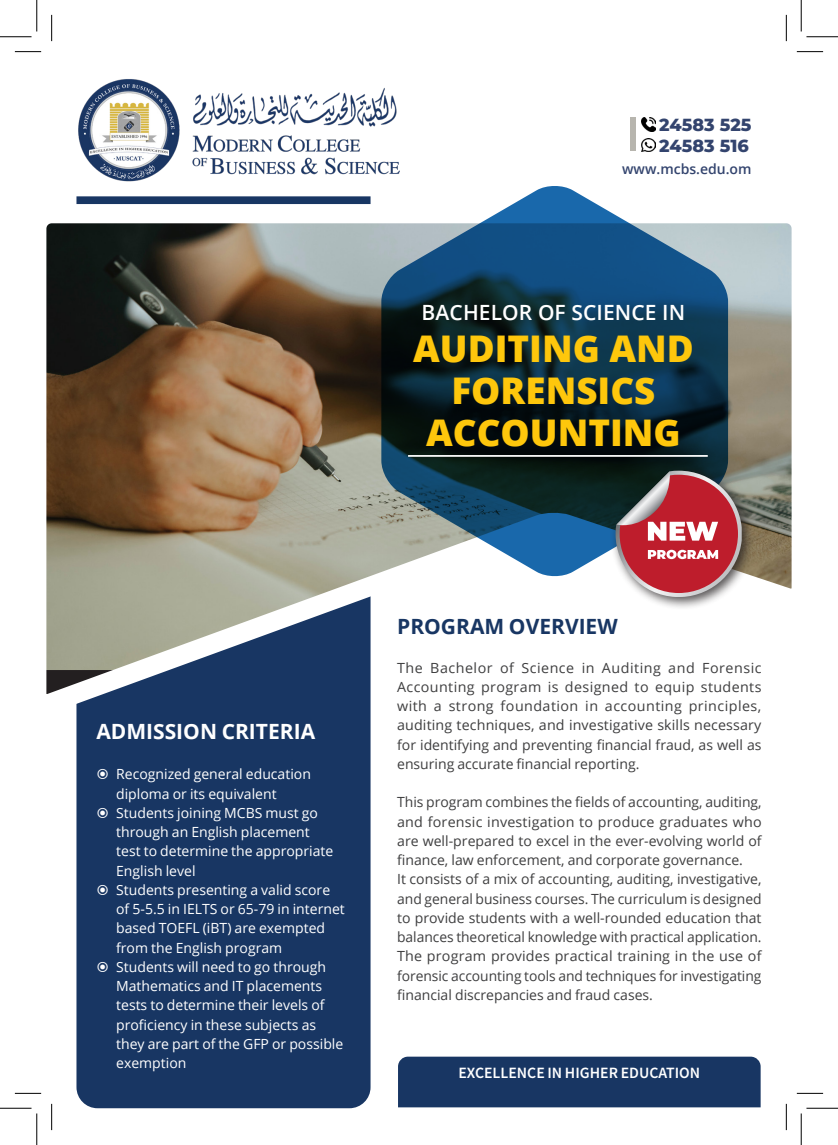
<style>
.page{position:relative;width:838px;height:1145px;background:#fff}
.page>*{position:absolute;margin:0;border:0;box-sizing:border-box;transform-origin:0 0}
.t1{font:800 36.75px/42px "Open Sans";color:#fec70c;text-align:center}
.t2{font:600 21px "Open Sans";letter-spacing:.005em;color:#fff}
.t3{font:700 21px "Open Sans";color:#fff}
.t4{font:700 21px "Open Sans";color:#183663}
.t5{font:800 17.5px "Montserrat";color:#33446e}
.t6{font:600 15.75px "Source Sans Pro";color:#fff}
.t7{font:14px/19.2px "Open Sans";letter-spacing:.01em;color:#3e3e3f;text-align:justify}
.t8{font:14px/19.2px "Open Sans";color:#fff}
.t9{font:14px "Open Sans";letter-spacing:.035em;color:#3e3e3f}
.t10{font:14px "Open Sans";letter-spacing:.03em;color:#3e3e3f}
.t11{font:600 14px "Open Sans";color:#33446e}
</style>
<div class="page">
<div style="left:76px;top:730px;width:294px;height:378px;background:#183663"></div>
<svg style="left:46px;top:196px;width:746px;height:534px"></svg>
<svg style="left:381px;top:186px;width:347px;height:392px;background:#365669"></svg>
<hr style="left:408px;top:455px;width:299px;height:2px;background:#fff">
<img style="left:78px;top:79px;width:322px;height:103px">
<img style="left:641px;top:118px;width:14px;height:13px">
<img style="left:641px;top:138px;width:14px;height:14px">
<div style="left:630px;top:117px;width:5px;height:34px;background:#b7b5ae"></div>
<div style="left:398px;top:1057px;width:362px;height:50px;background:#183663"></div>
<div style="left:609px;top:465px;width:145px;height:145px;background:#231f20;opacity:.75"></div>
<svg style="left:615px;top:471px;width:126px;height:126px;background:#b05e66"></svg>
<svg style="left:15px;top:51px;width:26px;height:1px"></svg>
<svg style="left:796px;top:51px;width:27px;height:1px"></svg>
<svg style="left:15px;top:1093px;width:26px;height:1px"></svg>
<svg style="left:796px;top:1093px;width:27px;height:1px"></svg>
<svg style="left:51px;top:15px;width:1px;height:26px"></svg>
<svg style="left:51px;top:1104px;width:1px;height:26px"></svg>
<svg style="left:786px;top:15px;width:1px;height:26px"></svg>
<svg style="left:786px;top:1104px;width:1px;height:26px"></svg>
<hr style="left:0;top:36px;width:32px;height:1px;background:#000">
<hr style="left:806px;top:36px;width:31px;height:1px;background:#000">
<hr style="left:0;top:1108px;width:32px;height:1px;background:#000">
<hr style="left:806px;top:1108px;width:31px;height:1px;background:#000">
<hr style="left:36px;top:0;width:1px;height:31px;background:#000">
<hr style="left:36px;top:1113px;width:1px;height:32px;background:#000">
<hr style="left:800px;top:0;width:1px;height:31px;background:#000">
<hr style="left:800px;top:1113px;width:1px;height:32px;background:#000">
<svg style="left:97px;top:769px;width:11px;height:10px"></svg>
<svg style="left:97px;top:808px;width:11px;height:10px"></svg>
<svg style="left:97px;top:885px;width:11px;height:10px"></svg>
<svg style="left:97px;top:962px;width:11px;height:10px"></svg>
<p class="t5" style="left:659px;top:112px;width:94px">24583 525</p>
<p class="t5" style="left:659px;top:133px;width:91px">24583 516</p>
<p class="t11" style="left:622px;top:159px;width:131px">www.mcbs.edu.om</p>
<p class="t2" style="left:421px;top:298px;width:265px">BACHELOR OF SCIENCE IN</p>
<p class="t1" style="left:413px;top:326px;width:282px">AUDITING AND<br>FORENSICS<br>ACCOUNTING</p>
<p class="t3" style="left:96px;top:717px;width:220px">ADMISSION CRITERIA</p>
<p class="t8" style="left:116px;top:764px;width:196px">Recognized general education diploma or its equivalent</p>
<p class="t8" style="left:116px;top:803px;width:219px">Students joining MCBS must go through an English placement test to determine the appropriate<br>English level</p>
<p class="t8" style="left:116px;top:880px;width:230px">Students presenting a valid score of 5-5.5 in IELTS or 65-79 in internet based TOEFL (iBT) are exempted from the English program</p>
<p class="t8" style="left:116px;top:957px;width:228px">Students will need to go through<br>Mathematics and IT placements tests to determine their levels of proficiency in these subjects as they are part of the GFP or possible</p>
<p class="t8" style="left:116px;top:1053px;width:72px">exemption</p>
<p class="t4" style="left:397px;top:612px;width:222px">PROGRAM OVERVIEW</p>
<p class="t7" style="left:397px;top:658px;width:27px">The</p>
<p class="t9" style="left:430px;top:658px;width:64px">Bachelor</p>
<p class="t7" style="left:500px;top:658px;width:15px">of</p>
<p class="t9" style="left:521px;top:658px;width:54px">Science</p>
<p class="t7" style="left:581px;top:658px;width:14px">in</p>
<p class="t9" style="left:602px;top:658px;width:60px">Auditing</p>
<p class="t7" style="left:668px;top:658px;width:28px">and</p>
<p class="t9" style="left:702px;top:658px;width:61px">Forensic</p>
<p class="t7" style="left:397px;top:677px;width:79px">Accounting</p>
<p class="t7" style="left:481px;top:677px;width:62px">program</p>
<p class="t7" style="left:565px;top:677px;width:65px">designed</p>
<p class="t7" style="left:700px;top:677px;width:62px">students</p>
<p class="t7" style="left:547px;top:677px;width:12px">is</p>
<p class="t7" style="left:655px;top:677px;width:41px">equip</p>
<p class="t7" style="left:634px;top:677px;width:16px">to</p>
<p class="t10" style="left:500px;top:696px;width:79px">foundation</p>
<p class="t7" style="left:397px;top:696px;width:366px;text-align:left">with<br>auditing techniques, and investigative skills necessary for identifying and preventing financial fraud, as well as ensuring accurate financial reporting.</p>
<p class="t7" style="left:397px;top:792px;width:366px">This program combines the fields of accounting, auditing, and forensic investigation to produce graduates who are well-prepared to excel in the ever-evolving world of finance, law enforcement, and corporate governance.</p>
<p class="t7" style="left:397px;top:869px;width:366px">It consists of a mix of accounting, auditing, investigative, and general business courses. The curriculum is designed to provide students with a well-rounded education that balances theoretical knowledge with practical application.<br>The program provides practical training in the use of forensic accounting tools and techniques for investigating financial discrepancies and fraud cases.</p>
<p class="t10" style="left:688px;top:696px;width:74px">principles,</p>
<p class="t7" style="left:585px;top:696px;width:14px">in</p>
<p class="t10" style="left:605px;top:696px;width:78px">accounting</p>
<p class="t7" style="left:448px;top:696px;width:47px">strong</p>
<p class="t7" style="left:434px;top:696px;width:9px">a</p>
<p class="t6" style="left:458px;top:1062px;width:243px">EXCELLENCE IN HIGHER EDUCATION</p>
</div>
